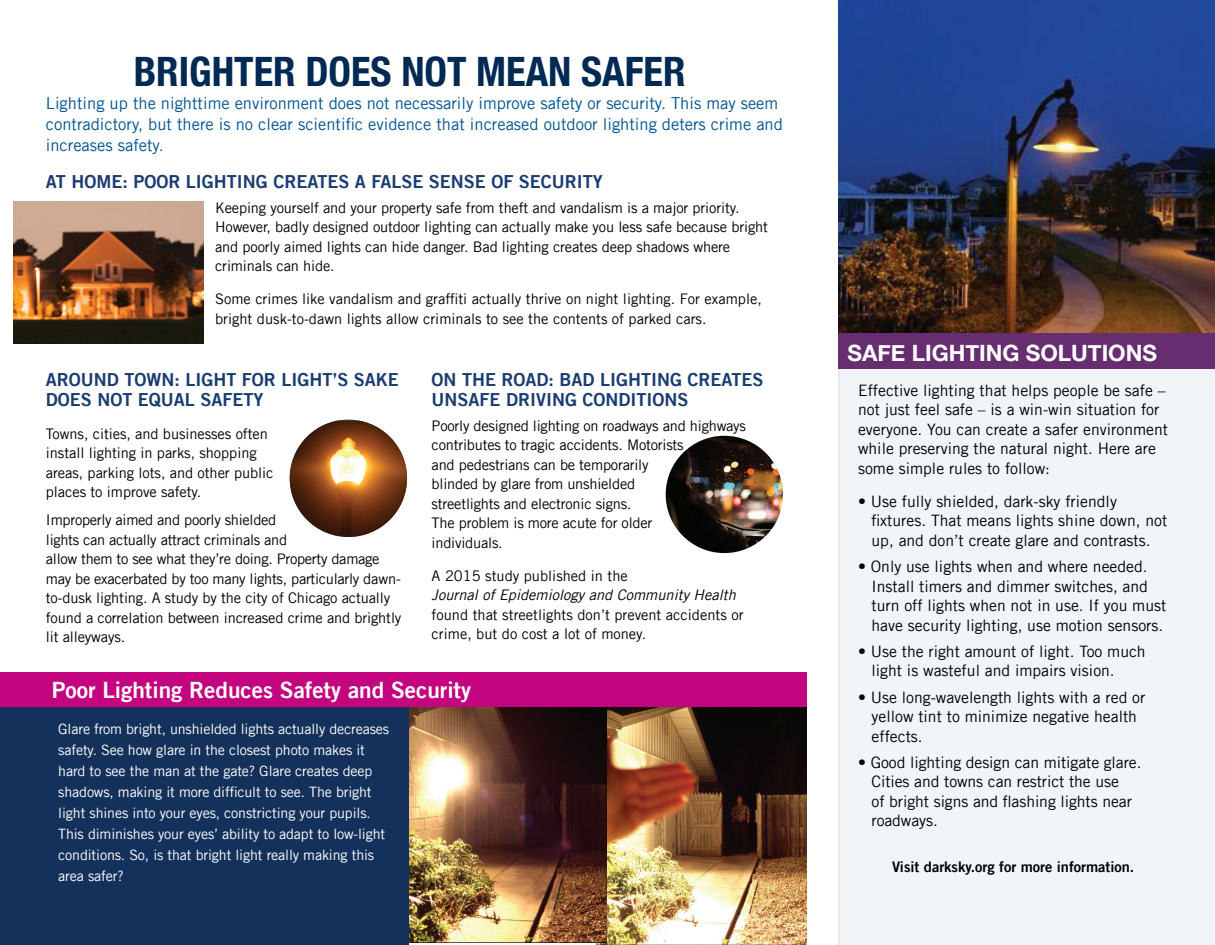
<style>
.page{position:relative;width:1215px;height:945px;background:#fff}
.page>*{position:absolute;margin:0;border:0;box-sizing:border-box;transform-origin:0 0}
.t1{font:700 condensed 40.5px "Helvetica Neue";color:#002953}
.t2{font:22.5px "Trade Gothic LT Bold Two";color:#fff}
.Paragraph_Style_1{font:700 22.5px "Helvetica Neue";color:#fff}
.Paragraph_Style_1-2{font:18px/19.5px "Trade Gothic LT Bold Two";color:#1a3c71}
.Body_Copy{font:18px/19.5px "Trade Gothic LT Bold Two";color:#1a3c71}
.Body_Copy-2{font:16.5px/21px "Trade Gothic LT";color:#005495}
.Body_Copy-3{font:15.75px/19.5px "Trade Gothic LT";color:#000}
.Body_Copy-4{font:14.7px/19.5px "Trade Gothic LT";letter-spacing:-.01em;color:#000}
.Body_Copy-5{font:14.7px "Trade Gothic LT Bold Two";color:#000}
.Body_Copy-6{font:14.25px/21px "Trade Gothic LT";letter-spacing:-.01em;color:#fff}
.s1{font-style:italic}
</style>
<div class="page">
<img style="left:596px;top:706px;width:211px;height:239px">
<div style="left:838px;top:369px;width:377px;height:576px;background:#f2f5f8"></div>
<img style="left:408px;top:706px;width:199px;height:236px">
<img style="left:838px;top:0;width:377px;height:334px">
<div style="left:838px;top:334px;width:377px;height:35px;background:#662d70"></div>
<img style="left:666px;top:436px;width:117px;height:117px;border-radius:59px">
<div style="left:0;top:685px;width:408px;height:260px;background:#14315b"></div>
<div style="left:0;top:672px;width:807px;height:34px;background:#c4047f"></div>
<img style="left:290px;top:421px;width:117px;height:116px">
<img style="left:14px;top:201px;width:190px;height:142px">
<p class="t1" style="left:134px;top:38px;width:553px">BRIGHTER DOES NOT MEAN SAFER</p>
<p class="Body_Copy-2" style="left:46px;top:93px;width:739px">Lighting up the nighttime environment does not necessarily improve safety or security. This may seem contradictory, but there is no clear scientific evidence that increased outdoor lighting deters crime and increases safety.</p>
<p class="Paragraph_Style_1-2" style="left:46px;top:171px;width:558px">AT HOME: POOR LIGHTING CREATES A FALSE SENSE OF SECURITY</p>
<p class="Body_Copy-4" style="left:215px;top:198px;width:554px">Keeping yourself and your property safe from theft and vandalism is a major priority.<br>However, badly designed outdoor lighting can actually make you less safe because bright and poorly aimed lights can hide danger. Bad lighting creates deep shadows where criminals can hide.</p>
<p class="Body_Copy-4" style="left:215px;top:289px;width:548px">Some crimes like vandalism and graffiti actually thrive on night lighting. For example, bright dusk-to-dawn lights allow criminals to see the contents of parked cars.</p>
<p class="Body_Copy" style="left:46px;top:370px;width:354px">AROUND TOWN: LIGHT FOR LIGHT’S SAKE<br>DOES NOT EQUAL SAFETY</p>
<p class="Body_Copy-4" style="left:46px;top:424px;width:229px">Towns, cities, and businesses often install lighting in parks, shopping areas, parking lots, and other public places to improve safety.</p>
<p class="Body_Copy-4" style="left:46px;top:510px;width:357px">Improperly aimed and poorly shielded<br>lights can actually attract criminals and<br>allow them to see what they’re doing. Property damage may be exacerbated by too many lights, particularly dawn&shy;to-dusk lighting. A study by the city of Chicago actually found a correlation between increased crime and brightly lit alleyways.</p>
<p class="Paragraph_Style_1-2" style="left:432px;top:370px;width:333px">ON THE ROAD: BAD LIGHTING CREATES<br>UNSAFE DRIVING CONDITIONS</p>
<p class="Body_Copy-4" style="left:432px;top:416px;width:316px">Poorly designed lighting on roadways and highways contributes to tragic accidents. Motorists<br>and pedestrians can be temporarily<br>blinded by glare from unshielded<br>streetlights and electronic signs.<br>The problem is more acute for older<br>individuals.</p>
<p class="Body_Copy-4" style="left:432px;top:566px;width:313px">A 2015 study published in the<br><span class="s1">Journal of Epidemiology and Community Health </span>found that streetlights don’t prevent accidents or crime, but do cost a lot of money.</p>
<p class="t2" style="left:52px;top:676px;width:421px">Poor Lighting Reduces Safety and Security</p>
<p class="Body_Copy-6" style="left:58px;top:718px;width:332px">Glare from bright, unshielded lights actually decreases safety. See how glare in the closest photo makes it hard to see the man at the gate? Glare creates deep shadows, making it more difficult to see. The bright light shines into your eyes, constricting your pupils.<br>This diminishes your eyes’ ability to adapt to low-light conditions. So, is that bright light really making this area safer?</p>
<p class="Paragraph_Style_1" style="left:848px;top:335px;width:311px">SAFE LIGHTING SOLUTIONS</p>
<p class="Body_Copy-3" style="left:858px;top:380px;width:312px">Effective lighting that helps people be safe – not just feel safe – is a win-win situation for everyone. You can create a safer environment while preserving the natural night. Here are some simple rules to follow:</p>
<p class="Body_Copy-3" style="left:872px;top:491px;width:297px;text-indent:-14px">• Use fully shielded, dark-sky friendly fixtures. That means lights shine down, not up, and don’t create glare and contrasts.</p>
<p class="Body_Copy-3" style="left:872px;top:557px;width:296px;text-indent:-14px">• Only use lights when and where needed.<br>Install timers and dimmer switches, and turn off lights when not in use. If you must have security lighting, use motion sensors.</p>
<p class="Body_Copy-3" style="left:872px;top:641px;width:276px;text-indent:-14px">• Use the right amount of light. Too much light is wasteful and impairs vision.</p>
<p class="Body_Copy-3" style="left:872px;top:687px;width:275px;text-indent:-14px">• Use long-wavelength lights with a red or yellow tint to minimize negative health effects.</p>
<p class="Body_Copy-3" style="left:872px;top:752px;width:271px;text-indent:-14px">• Good lighting design can mitigate glare.<br>Cities and towns can restrict the use<br>of bright signs and flashing lights near roadways.</p>
<p class="Body_Copy-5" style="left:892px;top:858px;width:244px">Visit darksky.org for more information.</p>
</div>
